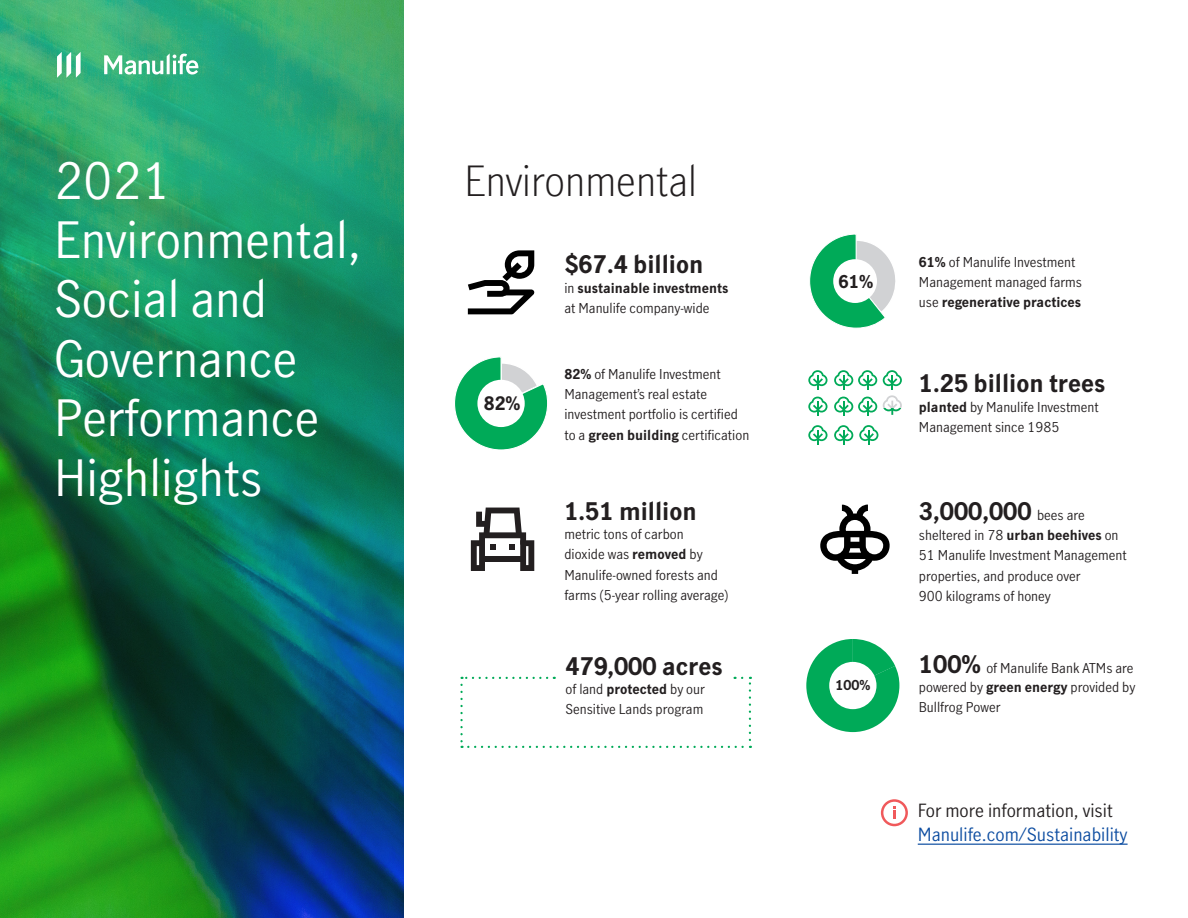
<style>
.page{position:relative;width:1188px;height:918px;background:#fff}
.page>*{position:absolute;margin:0;border:0;box-sizing:border-box;transform-origin:0 0}
.Headline_4_-_27_32_5{font:49.5px/59.4px "Manulife JH Sans Optimized";color:#fff}
.Headline_4_-_27_32_5-2{font:300 41.1px "Manulife JH Sans Optimized";color:#231f20}
.Headline_7_-_16_19{font:700 24px "Manulife JH Sans Optimized";color:#231f20}
.Headline_7_-_16_19-2{font:700 18.45px "Manulife JH Sans Optimized";color:#231f20}
.Headline_7_-_16_19-3{font:18px/24px "Manulife JH Sans Optimized";color:#0d4da1}
.Headline_7_-_16_19-4{font:700 17.55px "Manulife JH Sans Optimized";color:#231f20}
.Headline_7_-_16_19-5{font:13.5px/20.2px "Manulife JH Sans Optimized";color:#231f20}
.Headline_7_-_16_19-6{font:700 13.5px "Manulife JH Sans Optimized";color:#231f20}
.s1{font-weight:700}
.s2{font-weight:400;font-size:13.5px}
.s3{font-weight:700;font-size:24px}
.s4{color:#231f20}
</style>
<div class="page">
<img style="left:0;top:0;width:404px;height:918px">
<svg style="left:104px;top:53px;width:94px;height:22px"></svg>
<svg style="left:57px;top:52px;width:24px;height:26px"></svg>
<svg style="left:454px;top:357px;width:94px;height:93px"></svg>
<div style="left:477px;top:380px;width:48px;height:47px;background:#fff;border-radius:50%"></div>
<svg style="left:806px;top:639px;width:93px;height:93px"></svg>
<div style="left:829px;top:662px;width:48px;height:47px;background:#fff;border-radius:50%"></div>
<svg style="left:809px;top:234px;width:87px;height:95px"></svg>
<div style="left:833px;top:259px;width:44px;height:44px;background:#fff;border-radius:50%"></div>
<svg style="left:468px;top:250px;width:67px;height:64px"></svg>
<svg style="left:471px;top:508px;width:63px;height:63px"></svg>
<svg style="left:808px;top:370px;width:20px;height:20px"></svg>
<svg style="left:808px;top:397px;width:20px;height:19px"></svg>
<svg style="left:834px;top:370px;width:43px;height:20px"></svg>
<svg style="left:834px;top:397px;width:43px;height:19px"></svg>
<svg style="left:808px;top:425px;width:20px;height:20px"></svg>
<svg style="left:834px;top:425px;width:19px;height:20px"></svg>
<svg style="left:883px;top:370px;width:19px;height:38px"></svg>
<svg style="left:883px;top:408px;width:19px;height:7px"></svg>
<svg style="left:859px;top:425px;width:19px;height:20px"></svg>
<svg style="left:460px;top:677px;width:291px;height:71px"></svg>
<svg style="left:820px;top:505px;width:70px;height:69px"></svg>
<hr style="left:918px;top:844px;width:210px;height:1px;background:#0d4da1">
<svg style="left:881px;top:799px;width:27px;height:27px"></svg>
<p class="Headline_4_-_27_32_5" style="left:54px;top:149px;width:309px">2021<br>Environmental,<br>Social and<br>Governance<br>Performance<br>Highlights</p>
<p class="Headline_4_-_27_32_5-2" style="left:465px;top:153px;width:234px">Environmental</p>
<p class="Headline_7_-_16_19-2" style="left:484px;top:391px;width:38px">82%</p>
<p class="Headline_7_-_16_19" style="left:564px;top:247px;width:141px">$67.4 billion</p>
<p class="Headline_7_-_16_19-5" style="left:564px;top:277px;width:166px">in <span class="s1">sustainable investments </span>at Manulife company-wide</p>
<p class="Headline_7_-_16_19-5" style="left:564px;top:363px;width:186px"><span class="s1">82%</span> of Manulife Investment<br>Management’s real estate investment portfolio is certified to a <span class="s1">green building</span> certification</p>
<p class="Headline_7_-_16_19" style="left:564px;top:494px;width:134px">1.51 million</p>
<p class="Headline_7_-_16_19-5" style="left:564px;top:524px;width:166px">metric tons of carbon<br>dioxide was <span class="s1">removed</span> by<br>Manulife‑owned forests and farms (5-year rolling average)</p>
<p class="Headline_7_-_16_19" style="left:566px;top:650px;width:159px">479,000 acres</p>
<p class="Headline_7_-_16_19-5" style="left:566px;top:679px;width:141px;line-height:19.5px">of land <span class="s1">protected</span> by our<br>Sensitive Lands program</p>
<p class="Headline_7_-_16_19-4" style="left:838px;top:269px;width:36px">61%</p>
<p class="Headline_7_-_16_19-6" style="left:836px;top:676px;width:36px">100%</p>
<p class="Headline_7_-_16_19-5" style="left:919px;top:251px;width:165px"><span class="s1">61%</span> of Manulife Investment<br>Management managed farms use <span class="s1">regenerative practices</span></p>
<p class="Headline_7_-_16_19" style="left:919px;top:367px;width:188px">1.25 billion trees</p>
<p class="Headline_7_-_16_19-5" style="left:919px;top:397px;width:181px"><span class="s1">planted</span> by Manulife Investment<br>Management since 1985</p>
<p class="Headline_7_-_16_19" style="left:919px;top:494px;width:167px">3,000,000 <span class="s2">bees are</span></p>
<p class="Headline_7_-_16_19-5" style="left:919px;top:524px;width:209px">sheltered in 78 <span class="s1">urban beehives</span> on<br>51 Manulife Investment Management properties, and produce over<br>900 kilograms of honey</p>
<p class="Headline_7_-_16_19-5" style="left:919px;top:657px;width:218px;line-height:19.5px"><span class="s3">100%</span> of Manulife Bank ATMs are powered by <span class="s1">green energy</span> provided by<br>Bullfrog Power</p>
<p class="Headline_7_-_16_19-3" style="left:918px;top:798px;width:211px"><span class="s4">For more information, visit<br></span>Manulife.com/Sustainability</p>
</div>
